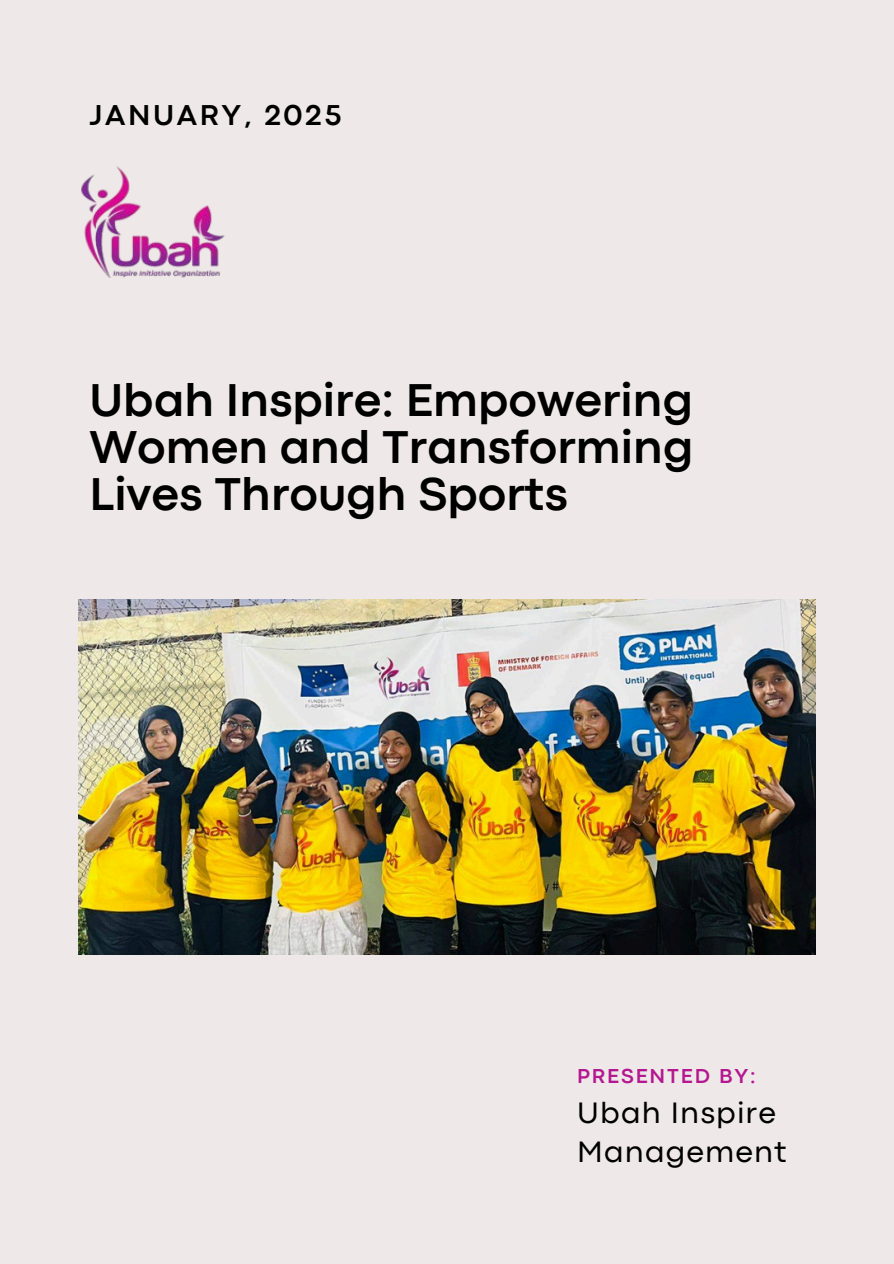
<style>
.page{position:relative;width:894px;height:1264px;background:#fff}
.page>*{position:absolute;margin:0;border:0;box-sizing:border-box;transform-origin:0 0}
.t1{font:700 48px/47.2px "Codec Pro";color:#000;text-align:justify}
.t2{font:30.75px/38.8px "Codec Pro";letter-spacing:.035em;color:#000}
.t3{font:700 30px "Codec Pro";letter-spacing:.09em;color:#000}
.t4{font:700 21px "Codec Pro";letter-spacing:.09em;color:#b41890}
</style>
<div class="page">
<div style="left:0;top:0;width:893px;height:1263px;background:#eee8e8"></div>
<img style="left:78px;top:599px;width:737px;height:355px">
<img style="left:81px;top:167px;width:144px;height:110px">
<p class="t3" style="left:89px;top:104px;width:254px">JANUARY, 2025</p>
<h2 class="t1" style="left:89px;top:379px;width:605px">Ubah Inspire: Empowering Women and Transforming Lives Through Sports</h2>
<p class="t4" style="left:577px;top:1068px;width:180px">PRESENTED BY:</p>
<h1 class="t2" style="left:577px;top:1095px;width:211px">Ubah Inspire<br>Management</h1>
</div>
